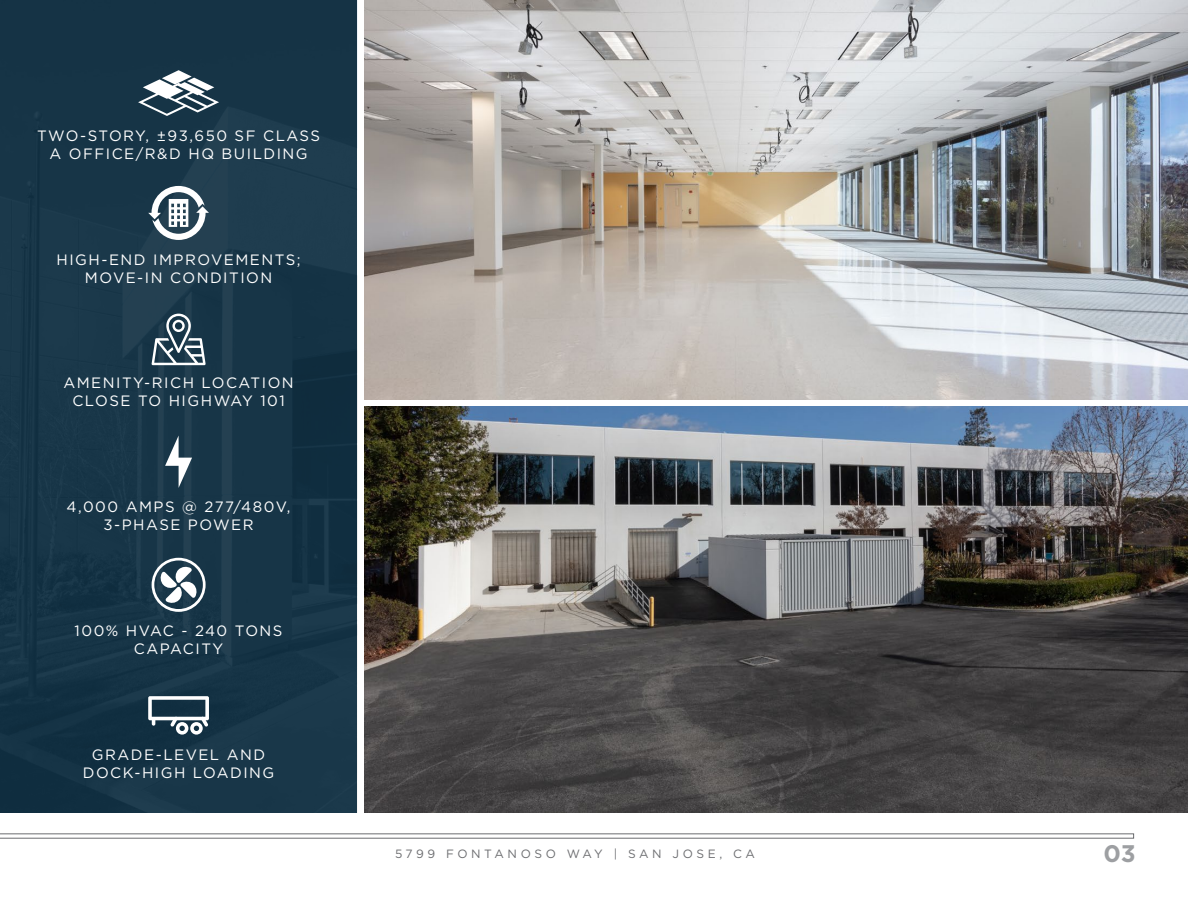
<style>
.page{position:relative;width:1188px;height:918px;background:#fff}
.page>*{position:absolute;margin:0;border:0;box-sizing:border-box;transform-origin:0 0}
.t1{font:700 24px "Gotham";color:#9d9fa2}
.t2{font:15px/18px "Gotham";letter-spacing:.1em;color:#fff;text-align:center}
.t3{font:12px "Gotham";letter-spacing:.3em;color:#6c6d70}
</style>
<div class="page">
<svg style="left:0;top:833px;width:1134px;height:6px"></svg>
<div style="left:0;top:0;width:357px;height:812px;background:#112f41"></div>
<img style="left:364px;top:406px;width:824px;height:406px">
<svg style="left:138px;top:70px;width:81px;height:46px"></svg>
<svg style="left:148px;top:186px;width:61px;height:54px"></svg>
<svg style="left:151px;top:314px;width:55px;height:51px"></svg>
<svg style="left:165px;top:436px;width:27px;height:52px"></svg>
<svg style="left:152px;top:558px;width:54px;height:54px"></svg>
<svg style="left:148px;top:696px;width:61px;height:39px"></svg>
<img style="left:364px;top:0;width:824px;height:399px">
<p class="t2" style="left:37px;top:126px;width:285px">TWO-STORY, ±93,650 SF CLASS<br>A OFFICE/R&amp;D HQ BUILDING</p>
<p class="t2" style="left:56px;top:250px;width:246px">HIGH-END IMPROVEMENTS;<br>MOVE-IN CONDITION</p>
<p class="t2" style="left:63px;top:374px;width:232px">AMENITY-RICH LOCATION<br>CLOSE TO HIGHWAY 101</p>
<p class="t2" style="left:67px;top:498px;width:225px">4,000 AMPS @ 277/480V,<br>3-PHASE POWER</p>
<p class="t2" style="left:75px;top:621px;width:209px">100% HVAC - 240 TONS<br>CAPACITY</p>
<p class="t2" style="left:83px;top:745px;width:193px">GRADE-LEVEL AND<br>DOCK-HIGH LOADING</p>
<p class="t3" style="left:395px;top:846px;width:362px">5799 FONTANOSO WAY | SAN JOSE, CA</p>
<h1 class="t1" style="left:1103px;top:837px;width:34px">03</h1>
</div>
